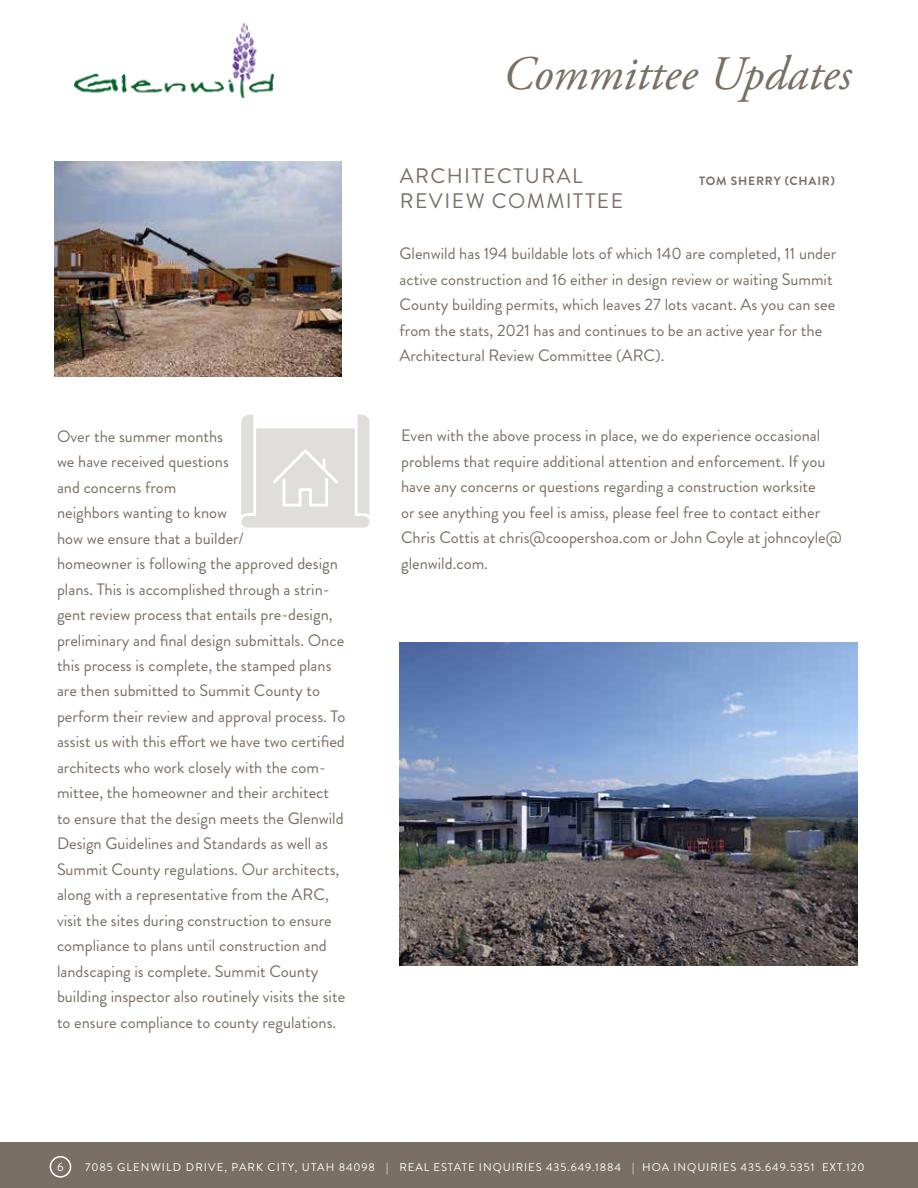
<style>
.page{position:relative;width:918px;height:1188px;background:#fff}
.page>*{position:absolute;margin:0;border:0;box-sizing:border-box;transform-origin:0 0}
.t1{font:italic 48px "Adobe Garamond Pro";color:#796f65}
.t2{font:21px/25.5px "Brandon Grotesque";letter-spacing:.07em;color:#796f65}
.t3{font:16.5px/25.5px "Brandon Grotesque";color:#796f65}
.t4{font:700 12px "Brandon Grotesque";letter-spacing:.07em;color:#796f65}
.t5{font:12px "Brandon Grotesque";color:#fff}
.t6{font:11.25px "Brandon Grotesque";letter-spacing:.08em;color:#fff}
</style>
<div class="page">
<div style="left:0;top:1143px;width:918px;height:45px;background:#796f65"></div>
<div style="left:50px;top:1156px;width:21px;height:22px;border:2px solid #fff;border-radius:50%"></div>
<img style="left:75px;top:24px;width:198px;height:73px">
<svg style="left:241px;top:415px;width:129px;height:113px"></svg>
<img style="left:400px;top:642px;width:458px;height:324px">
<img style="left:54px;top:162px;width:287px;height:215px">
<h1 class="t1" style="left:503px;top:45px;width:350px">Committee Updates</h1>
<p class="t2" style="left:400px;top:163px;width:225px">ARCHITECTURAL<br>REVIEW COMMITTEE</p>
<p class="t3" style="left:400px;top:241px;width:438px">Glenwild has 194 buildable lots of which 140 are completed, 11 under active construction and 16 either in design review or waiting Summit County building permits, which leaves 27 lots vacant. As you can see from the stats, 2021 has and continues to be an active year for the Architectural Review Committee (ARC).</p>
<p class="t4" style="left:699px;top:173px;width:137px">TOM SHERRY (CHAIR)</p>
<p class="t3" style="left:57px;top:423px;width:290px">Over the summer months<br>we have received questions<br>and concerns from<br>neighbors wanting to know<br>how we ensure that a builder/<br>homeowner is following the approved design plans. This is accomplished through a strin&shy;gent review process that entails pre-design, preliminary and final design submittals. Once this process is complete, the stamped plans are then submitted to Summit County to perform their review and approval process. To assist us with this effort we have two certified architects who work closely with the com&shy;mittee, the homeowner and their architect to ensure that the design meets the Glenwild Design Guidelines and Standards as well as Summit County regulations. Our architects, along with a representative from the ARC, visit the sites during construction to ensure compliance to plans until construction and landscaping is complete. Summit County building inspector also routinely visits the site to ensure compliance to county regulations.</p>
<p class="t3" style="left:401px;top:423px;width:442px">Even with the above process in place, we do experience occasional problems that require additional attention and enforcement. If you have any concerns or questions regarding a construction worksite<br>or see anything you feel is amiss, please feel free to contact either Chris Cottis at chris@coopershoa.com or John Coyle at johncoyle@ glenwild.com.</p>
<p class="t5" style="left:57px;top:1159px;width:8px">6</p>
<p class="t6" style="left:85px;top:1159px;width:781px">7085 GLENWILD DRIVE, PARK CITY, UTAH 84098 | REAL ESTATE INQUIRIES 435.649.1884 | HOA INQUIRIES 435.649.5351 EXT.120</p>
</div>
